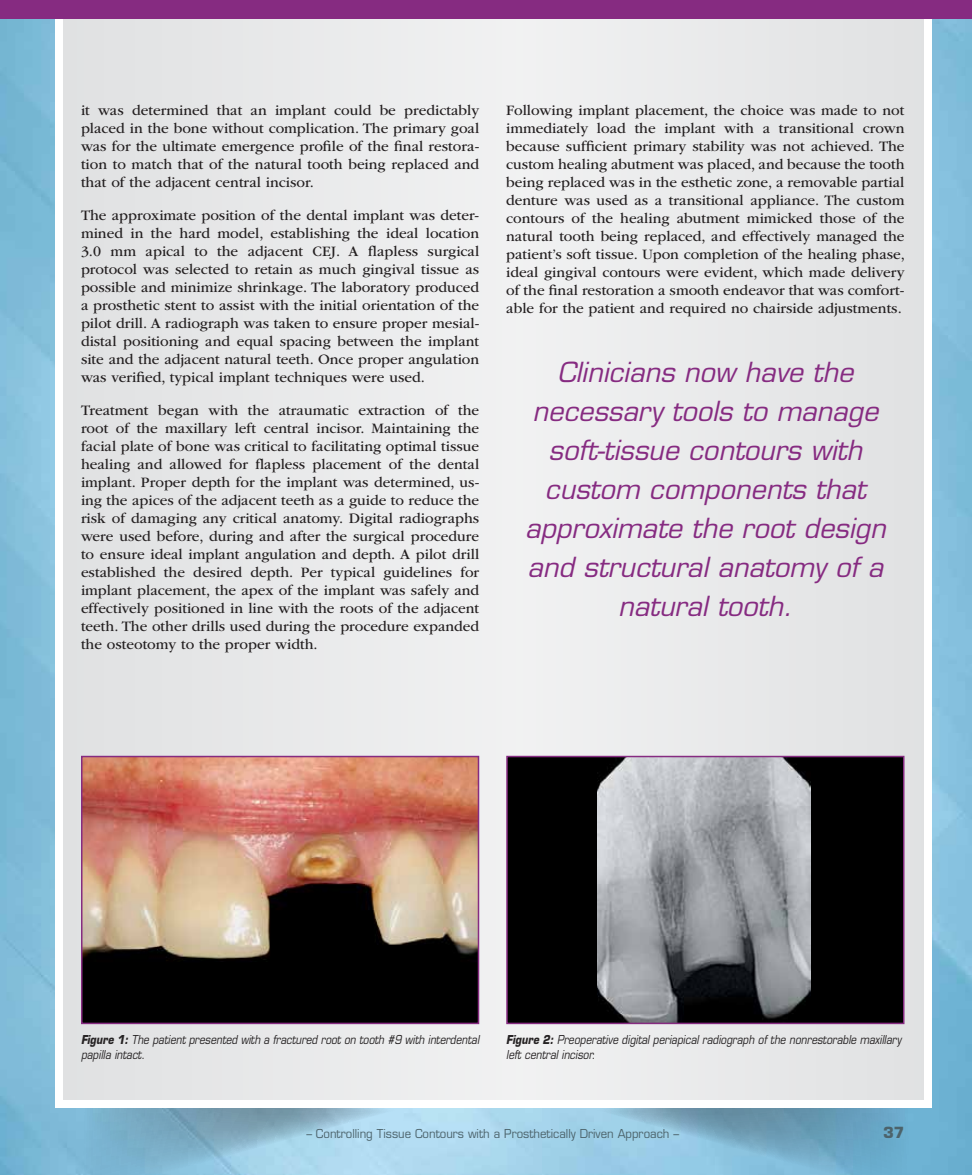
<style>
.page{position:relative;width:972px;height:1175px;background:#fff}
.page>*{position:absolute;margin:0;border:0;box-sizing:border-box;transform-origin:0 0}
.t1{font:italic 27px/39px "Eurostile LT Std";color:#862b81;text-align:center}
.t2{font:15px/18px "ITC Garamond Std";color:#231f20;text-align:justify}
.t3{font:700 15px "Eurostile LT Std";color:#4c636b}
.t4{font:italic 12px/15px "Eurostile LT Std";color:#262324;scale:.85 1}
.t5{font:12px "Eurostile LT Std";color:#4c636b;scale:.95 1}
.s1{font-weight:700}
</style>
<div class="page">
<img style="left:0;top:19px;width:972px;height:1155px">
<svg style="left:80px;top:1107px;width:315px;height:67px;background:#91bed5"></svg>
<svg style="left:598px;top:1107px;width:314px;height:67px;background:#7fb3ce"></svg>
<div style="left:55px;top:0;width:877px;height:1107px;background:#fff"></div>
<div style="left:63px;top:0;width:861px;height:1099px;background:#e9e9ea"></div>
<img style="left:84px;top:758px;width:392px;height:263px">
<div style="left:81px;top:755px;width:398px;height:269px;border:2px solid #862b81"></div>
<div style="left:507px;top:756px;width:397px;height:267px;background:#000"></div>
<img style="left:598px;top:758px;width:212px;height:263px">
<div style="left:506px;top:755px;width:399px;height:269px;border:2px solid #862b81"></div>
<div style="left:0;top:0;width:972px;height:19px;background:#862b81"></div>
<p class="t2" style="left:81px;top:102px;width:400px">it was determined that an implant could be predictably placed in the bone without complication. The primary goal was for the ultimate emergence profile of the final restora&shy;tion to match that of the natural tooth being replaced and that of the adjacent central incisor.</p>
<p class="t2" style="left:81px;top:207px;width:400px">The approximate position of the dental implant was deter&shy;mined in the hard model, establishing the ideal location 3.0 mm apical to the adjacent CEJ. A flapless surgical protocol was selected to retain as much gingival tissue as possible and minimize shrinkage. The laboratory produced a prosthetic stent to assist with the initial orientation of the pilot drill. A radiograph was taken to ensure proper mesial&shy;distal positioning and equal spacing between the implant site and the adjacent natural teeth. Once proper angulation was verified, typical implant techniques were used.</p>
<p class="t2" style="left:81px;top:402px;width:400px">Treatment began with the atraumatic extraction of the root of the maxillary left central incisor. Maintaining the facial plate of bone was critical to facilitating optimal tissue healing and allowed for flapless placement of the dental implant. Proper depth for the implant was determined, us&shy;ing the apices of the adjacent teeth as a guide to reduce the risk of damaging any critical anatomy. Digital radiographs were used before, during and after the surgical procedure to ensure ideal implant angulation and depth. A pilot drill established the desired depth. Per typical guidelines for implant placement, the apex of the implant was safely and effectively positioned in line with the roots of the adjacent teeth. The other drills used during the procedure expanded the osteotomy to the proper width.</p>
<p class="t2" style="left:506px;top:102px;width:400px">Following implant placement, the choice was made to not immediately load the implant with a transitional crown because sufficient primary stability was not achieved. The custom healing abutment was placed, and because the tooth being replaced was in the esthetic zone, a removable partial denture was used as a transitional appliance. The custom contours of the healing abutment mimicked those of the natural tooth being replaced, and effectively managed the patient’s soft tissue. Upon completion of the healing phase, ideal gingival contours were evident, which made delivery of the final restoration a smooth endeavor that was comfort&shy;able for the patient and required no chairside adjustments.</p>
<h1 class="t1" style="left:525px;top:353px;width:362px">Clinicians now have the necessary tools to manage soft-tissue contours with custom components that approximate the root design and structural anatomy of a natural tooth.</h1>
<p class="t4" style="left:81px;top:1032px;width:470px"><span class="s1">Figure 1:</span> The patient presented with a fractured root on tooth #9 with interdental papilla intact.</p>
<p class="t4" style="left:506px;top:1032px;width:466px"><span class="s1">Figure 2:</span> Preoperative digital periapical radiograph of the nonrestorable maxillary left central incisor.</p>
<p class="t5" style="left:306px;top:1126px;width:394px">– Controlling Tissue Contours with a Prosthetically Driven Approach –</p>
<p class="t3" style="left:883px;top:1123px;width:23px">37</p>
</div>
